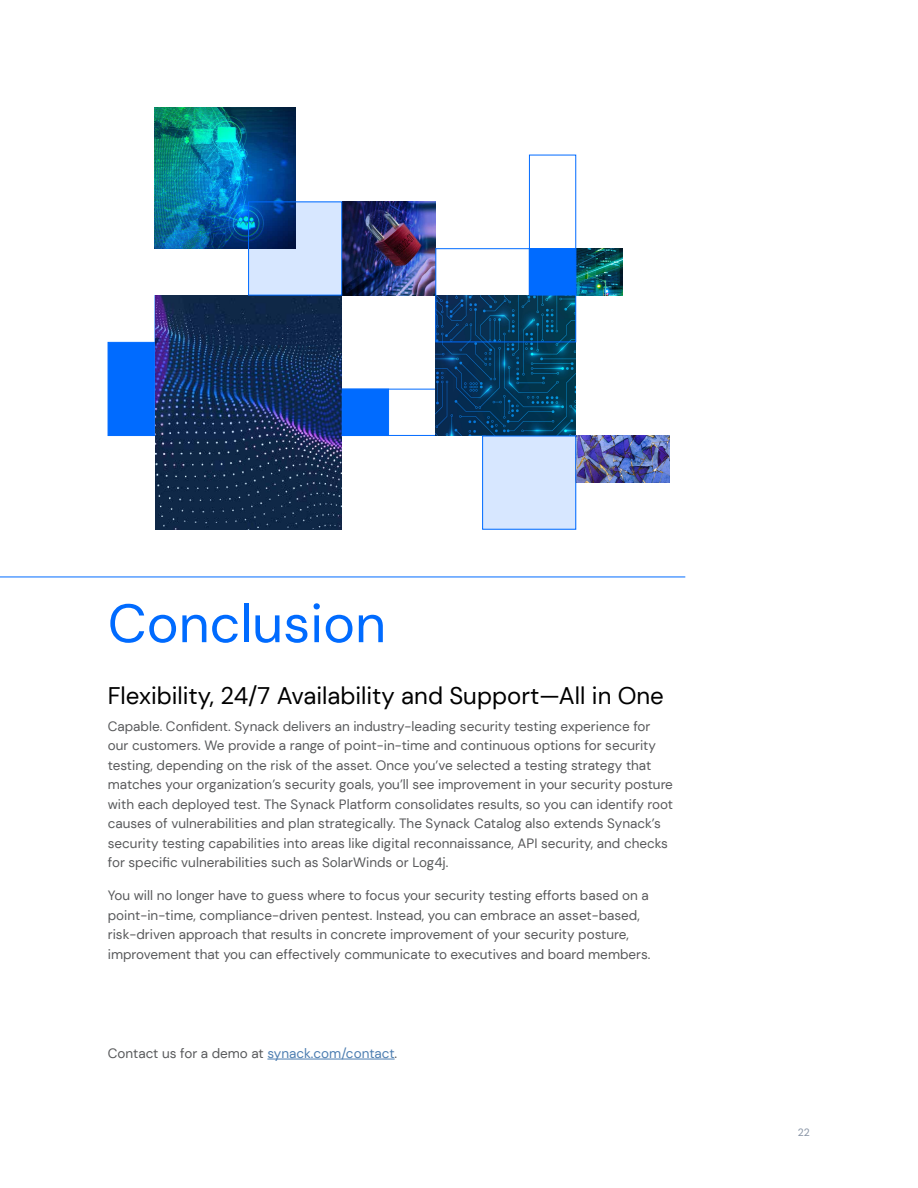
<style>
.page{position:relative;width:918px;height:1188px;background:#fff}
.page>*{position:absolute;margin:0;border:0;box-sizing:border-box;transform-origin:0 0}
.t1{font:54px "DM Sans";color:#006bff}
.t2{font:24px "DM Sans";color:#000}
.t3{font:13.5px/19.5px "DM Sans";color:#58595b}
.t4{font:10.5px "DM Sans";color:#8793a4}
.s1{color:#4d7eb1}
</style>
<div class="page">
<div style="left:342px;top:389px;width:140px;height:47px;border:1px solid #006bff"></div>
<div style="left:248px;top:202px;width:94px;height:93px;background:#d7e7ff"></div>
<div style="left:529px;top:155px;width:47px;height:140px;border:1px solid #006bff"></div>
<div style="left:482px;top:436px;width:94px;height:93px;background:#d7e7ff"></div>
<hr style="left:267px;top:1059px;width:128px;height:1px;background:#4d7eb1">
<hr style="left:0;top:577px;width:685px;height:1px;background:#006bff">
<img style="left:436px;top:295px;width:140px;height:141px">
<img style="left:155px;top:296px;width:187px;height:233px">
<img style="left:155px;top:108px;width:140px;height:140px">
<img style="left:576px;top:436px;width:94px;height:47px">
<img style="left:576px;top:249px;width:47px;height:46px">
<img style="left:342px;top:202px;width:94px;height:93px">
<div style="left:342px;top:389px;width:47px;height:47px;background:#006bff"></div>
<div style="left:108px;top:342px;width:47px;height:94px;background:#006bff;border:1px solid #006bff"></div>
<div style="left:436px;top:248px;width:140px;height:94px;border:1px solid #006bff"></div>
<div style="left:529px;top:248px;width:47px;height:47px;background:#006bff"></div>
<div style="left:482px;top:436px;width:94px;height:93px;border:1px solid #006bff"></div>
<div style="left:248px;top:202px;width:94px;height:93px;border:1px solid #006bff"></div>
<h1 class="t1" style="left:108px;top:590px;width:280px">Conclusion</h1>
<h2 class="t2" style="left:108px;top:681px;width:558px">Flexibility, 24/7 Availability and Support—All in One</h2>
<p class="t3" style="left:108px;top:716px;width:567px">Capable. Confident. Synack delivers an industry-leading security testing experience for our customers. We provide a range of point-in-time and continuous options for security testing, depending on the risk of the asset. Once you’ve selected a testing strategy that matches your organization’s security goals, you’ll see improvement in your security posture with each deployed test. The Synack Platform consolidates results, so you can identify root causes of vulnerabilities and plan strategically. The Synack Catalog also extends Synack’s security testing capabilities into areas like digital reconnaissance, API security, and checks for specific vulnerabilities such as SolarWinds or Log4j.</p>
<p class="t3" style="left:108px;top:886px;width:544px">You will no longer have to guess where to focus your security testing efforts based on a point-in-time, compliance-driven pentest. Instead, you can embrace an asset-based, risk-driven approach that results in concrete improvement of your security posture, improvement that you can effectively communicate to executives and board members.</p>
<p class="t3" style="left:108px;top:1043px;width:291px">Contact us for a demo at <span class="s1">synack.com/contact</span>.</p>
<p class="t4" style="left:798px;top:1126px;width:14px">22</p>
</div>
